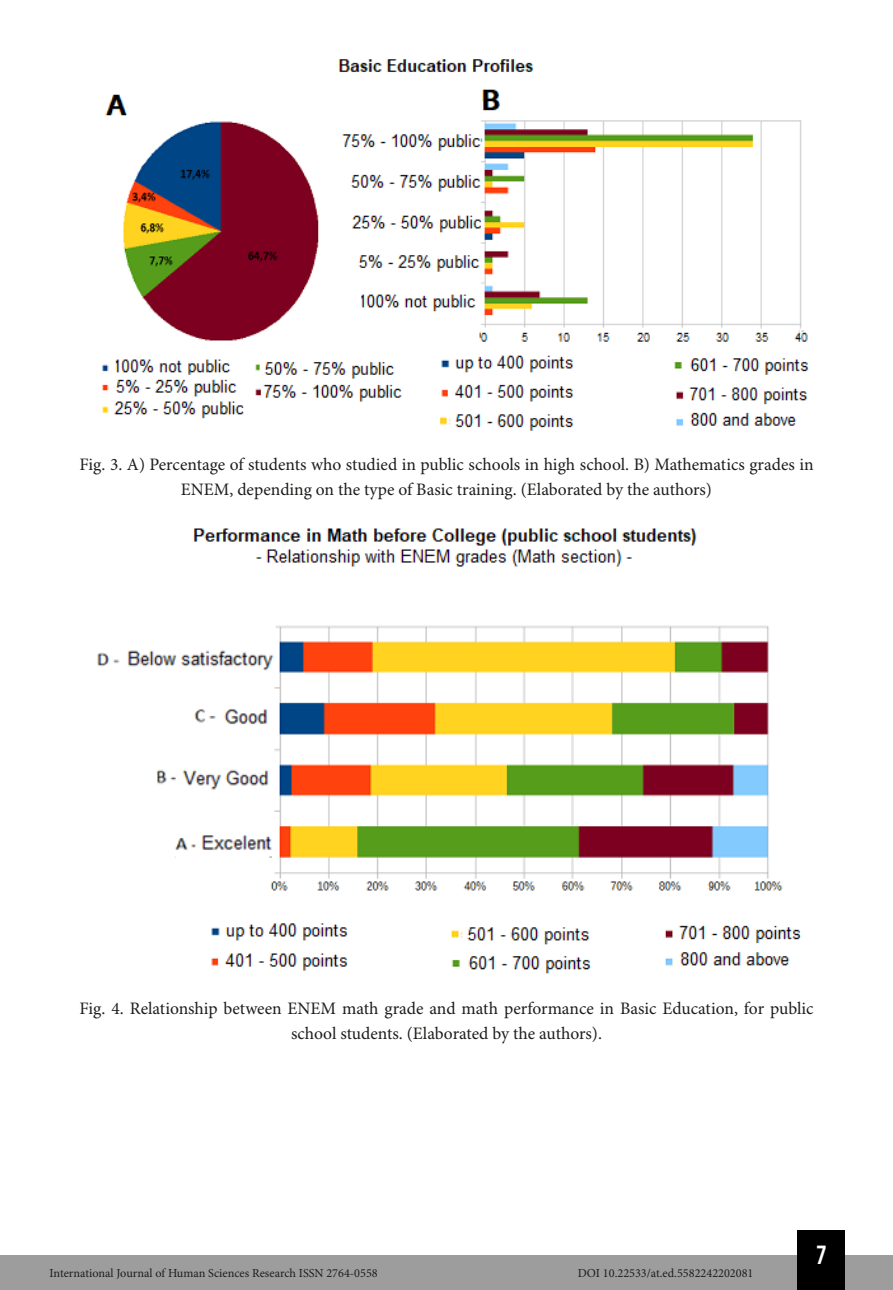
<style>
.page{position:relative;width:893px;height:1290px;background:#fff}
.page>*{position:absolute;margin:0;border:0;box-sizing:border-box;transform-origin:0 0}
.t1{font:26.25px "Bebas Kai";color:#fff}
.t2{font:17.5px/24.5px "Minion Pro";color:#1d1d1b;text-align:center}
.t3{font:12.25px "Minion Pro";color:#1d1d1b}
</style>
<div class="page">
<div style="left:0;top:1255px;width:893px;height:35px;background:#9d9d9d"></div>
<div style="left:797px;top:1230px;width:48px;height:60px;background:#000"></div>
<img style="left:101px;top:59px;width:708px;height:372px">
<img style="left:97px;top:528px;width:705px;height:446px">
<p class="t2" style="left:79px;top:453px;width:736px">Fig. 3. A) Percentage of students who studied in public schools in high school. B) Mathematics grades in<br>ENEM, depending on the type of Basic training. (Elaborated by the authors)</p>
<p class="t2" style="left:79px;top:997px;width:736px">Fig. 4. Relationship between ENEM math grade and math performance in Basic Education, for public school students. (Elaborated by the authors).</p>
<p class="t3" style="left:50px;top:1266px;width:330px">International Journal of Human Sciences Research ISSN 2764-0558</p>
<p class="t3" style="left:578px;top:1266px;width:177px">DOI 10.22533/at.ed.5582242202081</p>
<h1 class="t1" style="left:817px;top:1241px;width:11px">7</h1>
</div>
